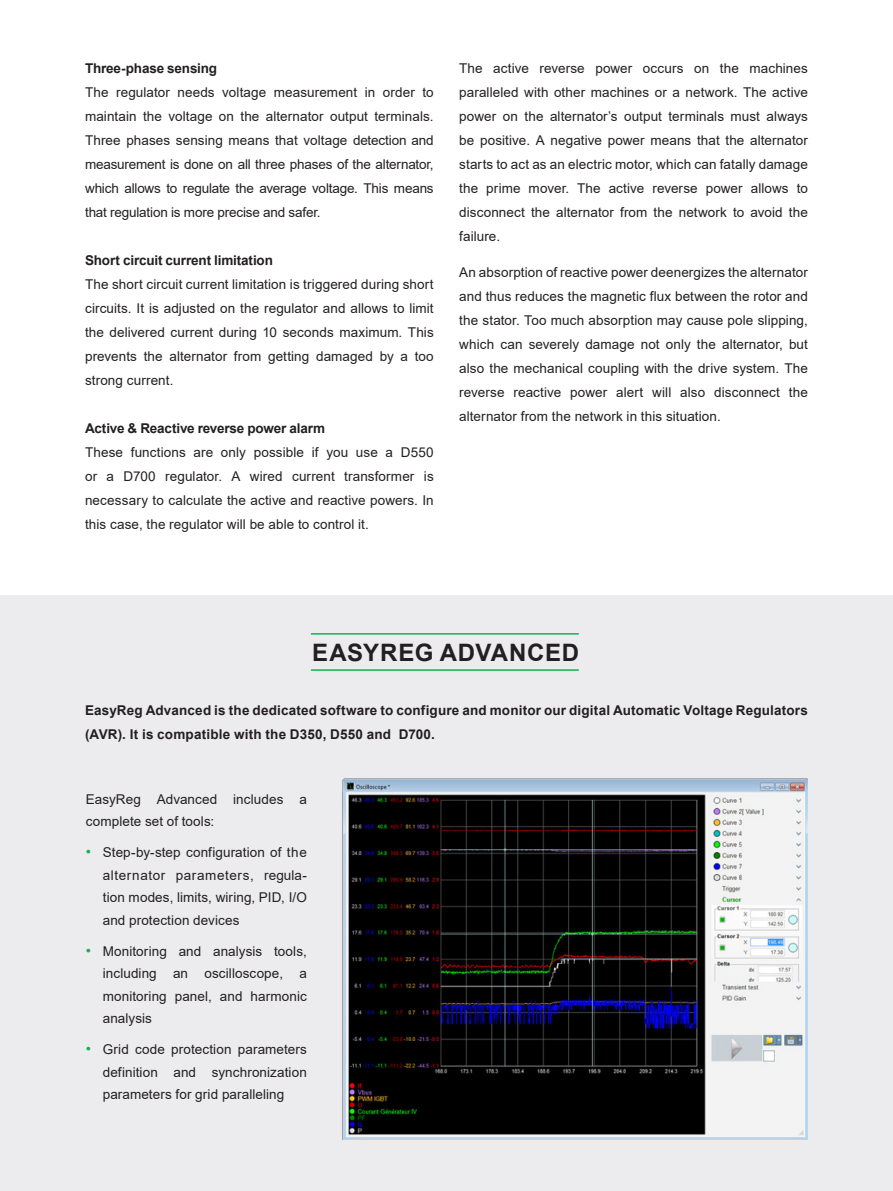
<style>
.page{position:relative;width:893px;height:1191px;background:#fff}
.page>*{position:absolute;margin:0;border:0;box-sizing:border-box;transform-origin:0 0}
.Sous-Titre{font:700 24px "Arial";letter-spacing:.03em;color:#231f20}
.Corps_de_texte{font:13.5px/24px "Arial";letter-spacing:.005em;color:#231f20;text-align:justify}
.Corps_de_texte-2{font:700 13.5px/24px "Arial";letter-spacing:.01em;color:#231f20}
.Corps_de_texte-3{font:700 13.5px "Arial";letter-spacing:-.015em;color:#231f20}
.Corps_de_texte-4{font:700 13.5px "Arial";letter-spacing:-.01em;color:#231f20}
.s1{font-size:15px;color:#15b053}
</style>
<div class="page">
<div style="left:0;top:595px;width:893px;height:596px;background:#ececee"></div>
<img style="left:343px;top:779px;width:465px;height:360px">
<hr style="left:311px;top:633px;width:268px;height:1px;background:#15b053">
<hr style="left:311px;top:669px;width:268px;height:2px;background:#15b053">
<p class="Corps_de_texte-3" style="left:85px;top:59px;width:134px">Three-phase sensing</p>
<p class="Corps_de_texte" style="left:85px;top:80px;width:350px">The regulator needs voltage measurement in order to maintain the voltage on the alternator output terminals.<br>Three phases sensing means that voltage detection and measurement is done on all three phases of the alternator, which allows to regulate the average voltage. This means that regulation is more precise and safer.</p>
<p class="Corps_de_texte-3" style="left:85px;top:251px;width:189px">Short circuit current limitation</p>
<p class="Corps_de_texte" style="left:85px;top:272px;width:350px">The short circuit current limitation is triggered during short circuits. It is adjusted on the regulator and allows to limit the delivered current during 10 seconds maximum. This prevents the alternator from getting damaged by a too strong current.</p>
<p class="Corps_de_texte-4" style="left:85px;top:419px;width:241px">Active &amp; Reactive reverse power alarm</p>
<p class="Corps_de_texte" style="left:85px;top:440px;width:350px">These functions are only possible if you use a D550 or a D700 regulator. A wired current transformer is</p>
<p class="Corps_de_texte" style="left:85px;top:488px;width:350px">necessary to calculate the active and reactive powers. In this case, the regulator will be able to control it.</p>
<p class="Corps_de_texte" style="left:459px;top:56px;width:350px">The active reverse power occurs on the machines paralleled with other machines or a network. The active power on the alternator’s output terminals must always be positive. A negative power means that the alternator starts to act as an electric motor, which can fatally damage the prime mover. The active reverse power allows to disconnect the alternator from the network to avoid the failure.</p>
<p class="Corps_de_texte" style="left:459px;top:260px;width:350px">An absorption of reactive power deenergizes the alternator and thus reduces the magnetic flux between the rotor and the stator. Too much absorption may cause pole slipping, which can severely damage not only the alternator, but also the mechanical coupling with the drive system. The reverse reactive power alert will also disconnect the alternator from the network in this situation.</p>
<p class="Sous-Titre" style="left:312px;top:635px;width:269px">EASYREG ADVANCED</p>
<p class="Corps_de_texte-2" style="left:85px;top:698px;width:724px">EasyReg Advanced is the dedicated software to configure and monitor our digital Automatic Voltage Regulators (AVR). It is compatible with the D350, D550 and D700.</p>
<p class="Corps_de_texte" style="left:86px;top:787px;width:223px;line-height:22.5px">EasyReg Advanced includes a complete set of tools:</p>
<p class="Corps_de_texte" style="left:103px;top:841px;width:206px;line-height:22.5px;text-indent:-17px"><span class="s1">•</span> Step-by-step configuration of the alternator parameters, regula&shy;tion modes, limits, wiring, PID, I/O and protection devices</p>
<p class="Corps_de_texte" style="left:103px;top:939px;width:206px;line-height:22.5px;text-indent:-17px"><span class="s1">•</span> Monitoring and analysis tools, including an oscilloscope, a monitoring panel, and harmonic analysis</p>
<p class="Corps_de_texte" style="left:103px;top:1038px;width:206px;line-height:22.5px;text-indent:-17px"><span class="s1">•</span> Grid code protection parameters definition and synchronization parameters for grid paralleling</p>
</div>
